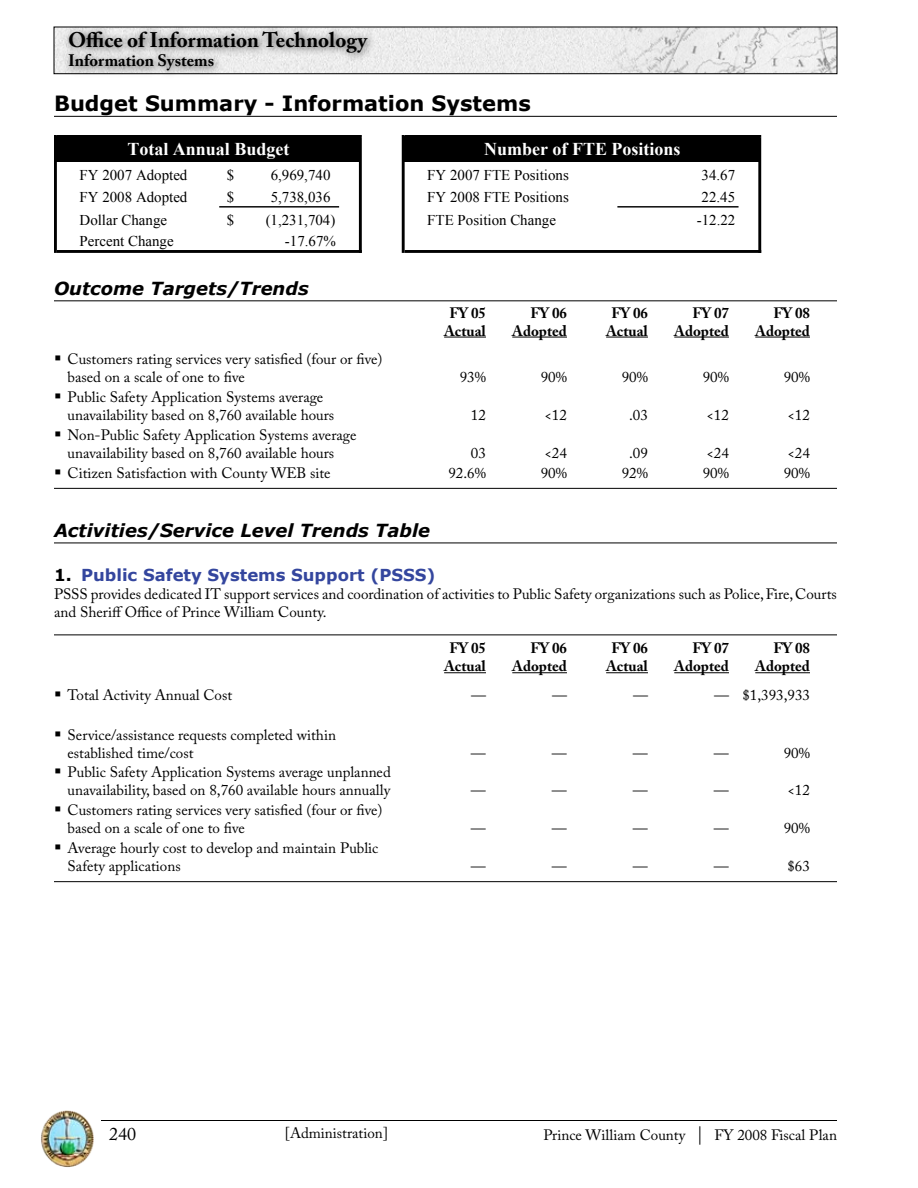
<style>
.page{position:relative;width:918px;height:1188px;background:#fff}
.page>*{position:absolute;margin:0;border:0;box-sizing:border-box;transform-origin:0 0}
.t1{font:700 21px "Verdana";color:#000}
.t2{font:700 21px "Adobe Caslon Pro";color:#000}
.t3{font:italic 700 18px "Verdana";color:#000}
.t4{font:700 18px "Times New Roman";color:#fff}
.t5{font:18px "Adobe Caslon Pro";color:#000}
.t6{font:700 16.5px "Verdana";color:#34469e}
.t7{font:700 16.5px "Adobe Caslon Pro";color:#000}
.t8{font:15px/18px "Adobe Caslon Pro";color:#000}
.t9{font:15px "Times New Roman";color:#000}
.t10{font:700 15px "Adobe Caslon Pro";color:#000}
.s1{color:#000}
.s2{font-size:18px}
</style>
<div class="page">
<hr style="left:101px;top:1120px;width:736px;height:1px;background:#000">
<img style="left:41px;top:1110px;width:53px;height:57px">
<img style="left:56px;top:29px;width:779px;height:43px">
<div style="left:54px;top:27px;width:783px;height:47px;border:1px solid #000"></div>
<div style="left:62px;top:24px;width:315px;height:56px;background:#000;opacity:.75"></div>
<hr style="left:54px;top:116px;width:783px;height:1px;background:#000">
<hr style="left:54px;top:300px;width:783px;height:1px;background:#000">
<hr style="left:444px;top:337px;width:42px;height:1px;background:#000">
<hr style="left:512px;top:337px;width:55px;height:1px;background:#000">
<hr style="left:606px;top:337px;width:42px;height:1px;background:#000">
<hr style="left:674px;top:337px;width:55px;height:1px;background:#000">
<hr style="left:755px;top:337px;width:55px;height:1px;background:#000">
<hr style="left:54px;top:488px;width:783px;height:1px;background:#000">
<hr style="left:54px;top:543px;width:783px;height:1px;background:#000">
<hr style="left:54px;top:635px;width:783px;height:1px;background:#000">
<hr style="left:444px;top:672px;width:42px;height:1px;background:#000">
<hr style="left:512px;top:672px;width:55px;height:1px;background:#000">
<hr style="left:606px;top:672px;width:42px;height:1px;background:#000">
<hr style="left:674px;top:672px;width:55px;height:1px;background:#000">
<hr style="left:755px;top:672px;width:55px;height:1px;background:#000">
<hr style="left:54px;top:881px;width:783px;height:1px;background:#000">
<div style="left:55px;top:136px;width:306px;height:26px;background:#000"></div>
<div style="left:403px;top:136px;width:357px;height:26px;background:#000"></div>
<hr style="left:57px;top:135px;width:305px;height:3px;background:#000">
<hr style="left:219px;top:206px;width:120px;height:2px;background:#000">
<hr style="left:57px;top:250px;width:305px;height:3px;background:#000">
<hr style="left:54px;top:135px;width:3px;height:118px;background:#000">
<hr style="left:359px;top:138px;width:3px;height:115px;background:#000">
<hr style="left:402px;top:135px;width:3px;height:118px;background:#000">
<hr style="left:758px;top:138px;width:3px;height:115px;background:#000">
<hr style="left:405px;top:135px;width:356px;height:3px;background:#000">
<hr style="left:617px;top:206px;width:122px;height:2px;background:#000">
<hr style="left:405px;top:250px;width:356px;height:3px;background:#000">
<h1 class="t2" style="left:68px;top:27px;width:301px">Office of Information Technology</h1>
<p class="t7" style="left:68px;top:51px;width:148px">Information Systems</p>
<h1 class="t1" style="left:54px;top:90px;width:478px">Budget Summary - Information Systems</h1>
<p class="t4" style="left:127px;top:137px;width:164px">Total Annual Budget</p>
<p class="t4" style="left:484px;top:137px;width:198px">Number of FTE Positions</p>
<p class="t9" style="left:80px;top:165px;width:109px">FY 2007 Adopted</p>
<p class="t9" style="left:227px;top:165px;width:9px">$</p>
<p class="t9" style="left:271px;top:165px;width:61px">6,969,740</p>
<p class="t9" style="left:427px;top:165px;width:143px">FY 2007 FTE Positions</p>
<p class="t9" style="left:702px;top:165px;width:35px">34.67</p>
<p class="t9" style="left:80px;top:187px;width:109px">FY 2008 Adopted</p>
<p class="t9" style="left:227px;top:187px;width:9px">$</p>
<p class="t9" style="left:271px;top:187px;width:61px">5,738,036</p>
<p class="t9" style="left:427px;top:187px;width:143px">FY 2008 FTE Positions</p>
<p class="t9" style="left:702px;top:187px;width:35px">22.45</p>
<p class="t9" style="left:80px;top:210px;width:89px">Dollar Change</p>
<p class="t9" style="left:227px;top:210px;width:9px">$</p>
<p class="t9" style="left:266px;top:210px;width:71px">(1,231,704)</p>
<p class="t9" style="left:427px;top:210px;width:130px">FTE Position Change</p>
<p class="t9" style="left:697px;top:210px;width:40px">-12.22</p>
<p class="t9" style="left:80px;top:230px;width:96px">Percent Change</p>
<p class="t9" style="left:285px;top:230px;width:53px">-17.67%</p>
<p class="t3" style="left:54px;top:277px;width:256px">Outcome Targets/Trends</p>
<p class="t8" style="left:67px;top:350px;width:317px;text-indent:-13px">▪ Customers rating services very satisfied (four or five) based on a scale of one to five</p>
<p class="t8" style="left:67px;top:388px;width:268px;text-indent:-13px">▪ Public Safety Application Systems average unavailability based on 8,760 available hours</p>
<p class="t8" style="left:54px;top:426px;width:304px;text-align:center">▪ Non-Public Safety Application Systems average unavailability based on 8,760 available hours</p>
<p class="t10" style="left:449px;top:304px;width:38px">FY 05</p>
<p class="t10" style="left:530px;top:304px;width:38px">FY 06</p>
<p class="t10" style="left:611px;top:304px;width:38px">FY 06</p>
<p class="t10" style="left:692px;top:304px;width:38px">FY 07</p>
<p class="t10" style="left:773px;top:304px;width:38px">FY 08</p>
<p class="t10" style="left:444px;top:322px;width:43px">Actual</p>
<p class="t10" style="left:512px;top:322px;width:56px">Adopted</p>
<p class="t10" style="left:606px;top:322px;width:43px">Actual</p>
<p class="t10" style="left:674px;top:322px;width:56px">Adopted</p>
<p class="t10" style="left:755px;top:322px;width:56px">Adopted</p>
<p class="t8" style="left:460px;top:368px;width:28px">93%</p>
<p class="t8" style="left:541px;top:368px;width:28px">90%</p>
<p class="t8" style="left:622px;top:368px;width:28px">90%</p>
<p class="t8" style="left:703px;top:368px;width:28px">90%</p>
<p class="t8" style="left:784px;top:368px;width:28px">90%</p>
<p class="t8" style="left:471px;top:406px;width:16px">12</p>
<p class="t8" style="left:544px;top:406px;width:24px">&lt;12</p>
<p class="t8" style="left:629px;top:406px;width:20px">.03</p>
<p class="t8" style="left:706px;top:406px;width:24px">&lt;12</p>
<p class="t8" style="left:787px;top:406px;width:24px">&lt;12</p>
<p class="t8" style="left:471px;top:444px;width:16px">03</p>
<p class="t8" style="left:544px;top:444px;width:24px">&lt;24</p>
<p class="t8" style="left:629px;top:444px;width:20px">.09</p>
<p class="t8" style="left:706px;top:444px;width:24px">&lt;24</p>
<p class="t8" style="left:787px;top:444px;width:24px">&lt;24</p>
<p class="t8" style="left:54px;top:464px;width:278px">▪ Citizen Satisfaction with County WEB site</p>
<p class="t8" style="left:448px;top:464px;width:39px">92.6%</p>
<p class="t8" style="left:541px;top:464px;width:28px">90%</p>
<p class="t8" style="left:622px;top:464px;width:28px">92%</p>
<p class="t8" style="left:703px;top:464px;width:28px">90%</p>
<p class="t8" style="left:784px;top:464px;width:28px">90%</p>
<p class="t3" style="left:54px;top:519px;width:378px">Activities/Service Level Trends Table</p>
<p class="t6" style="left:54px;top:565px;width:383px"><span class="s1">1.</span> Public Safety Systems Support (PSSS)</p>
<p class="t8" style="left:54px;top:585px;width:784px">PSSS provides dedicated IT support services and coordination of activities to Public Safety organizations such as Police, Fire, Courts and Sheriff Office of Prince William County.</p>
<p class="t10" style="left:449px;top:639px;width:38px">FY 05</p>
<p class="t10" style="left:530px;top:639px;width:38px">FY 06</p>
<p class="t10" style="left:611px;top:639px;width:38px">FY 06</p>
<p class="t10" style="left:692px;top:639px;width:38px">FY 07</p>
<p class="t10" style="left:773px;top:639px;width:38px">FY 08</p>
<p class="t10" style="left:444px;top:657px;width:43px">Actual</p>
<p class="t10" style="left:512px;top:657px;width:56px">Adopted</p>
<p class="t10" style="left:606px;top:657px;width:43px">Actual</p>
<p class="t10" style="left:674px;top:657px;width:56px">Adopted</p>
<p class="t10" style="left:755px;top:657px;width:56px">Adopted</p>
<p class="t8" style="left:54px;top:686px;width:180px">▪ Total Activity Annual Cost</p>
<p class="t8" style="left:471px;top:686px;width:16px">—</p>
<p class="t8" style="left:552px;top:686px;width:16px">—</p>
<p class="t8" style="left:633px;top:686px;width:16px">—</p>
<p class="t8" style="left:714px;top:686px;width:97px">— $1,393,933</p>
<p class="t8" style="left:67px;top:725px;width:270px;text-indent:-13px">▪ Service/assistance requests completed within established time/cost</p>
<p class="t8" style="left:471px;top:743px;width:16px">—</p>
<p class="t8" style="left:552px;top:743px;width:16px">—</p>
<p class="t8" style="left:633px;top:743px;width:16px">—</p>
<p class="t8" style="left:714px;top:743px;width:16px">—</p>
<p class="t8" style="left:784px;top:743px;width:28px">90%</p>
<p class="t8" style="left:54px;top:763px;width:338px;text-align:right">▪ Public Safety Application Systems average unplanned unavailability, based on 8,760 available hours annually</p>
<p class="t8" style="left:67px;top:801px;width:317px;text-indent:-13px">▪ Customers rating services very satisfied (four or five) based on a scale of one to five</p>
<p class="t8" style="left:67px;top:839px;width:313px;text-indent:-13px">▪ Average hourly cost to develop and maintain Public<br>Safety applications</p>
<p class="t8" style="left:471px;top:781px;width:16px">—</p>
<p class="t8" style="left:552px;top:781px;width:16px">—</p>
<p class="t8" style="left:633px;top:781px;width:16px">—</p>
<p class="t8" style="left:714px;top:781px;width:16px">—</p>
<p class="t8" style="left:787px;top:781px;width:24px">&lt;12</p>
<p class="t8" style="left:471px;top:819px;width:16px">—</p>
<p class="t8" style="left:552px;top:819px;width:16px">—</p>
<p class="t8" style="left:633px;top:819px;width:16px">—</p>
<p class="t8" style="left:714px;top:819px;width:16px">—</p>
<p class="t8" style="left:784px;top:819px;width:28px">90%</p>
<p class="t8" style="left:471px;top:857px;width:16px">—</p>
<p class="t8" style="left:552px;top:857px;width:16px">—</p>
<p class="t8" style="left:633px;top:857px;width:16px">—</p>
<p class="t8" style="left:714px;top:857px;width:16px">—</p>
<p class="t8" style="left:787px;top:857px;width:24px">$63</p>
<p class="t5" style="left:109px;top:1124px;width:28px">240</p>
<p class="t8" style="left:285px;top:1124px;width:105px">[Administration]</p>
<p class="t8" style="left:543px;top:1126px;width:295px">Prince William County <span class="s2">|</span> FY 2008 Fiscal Plan</p>
</div>
